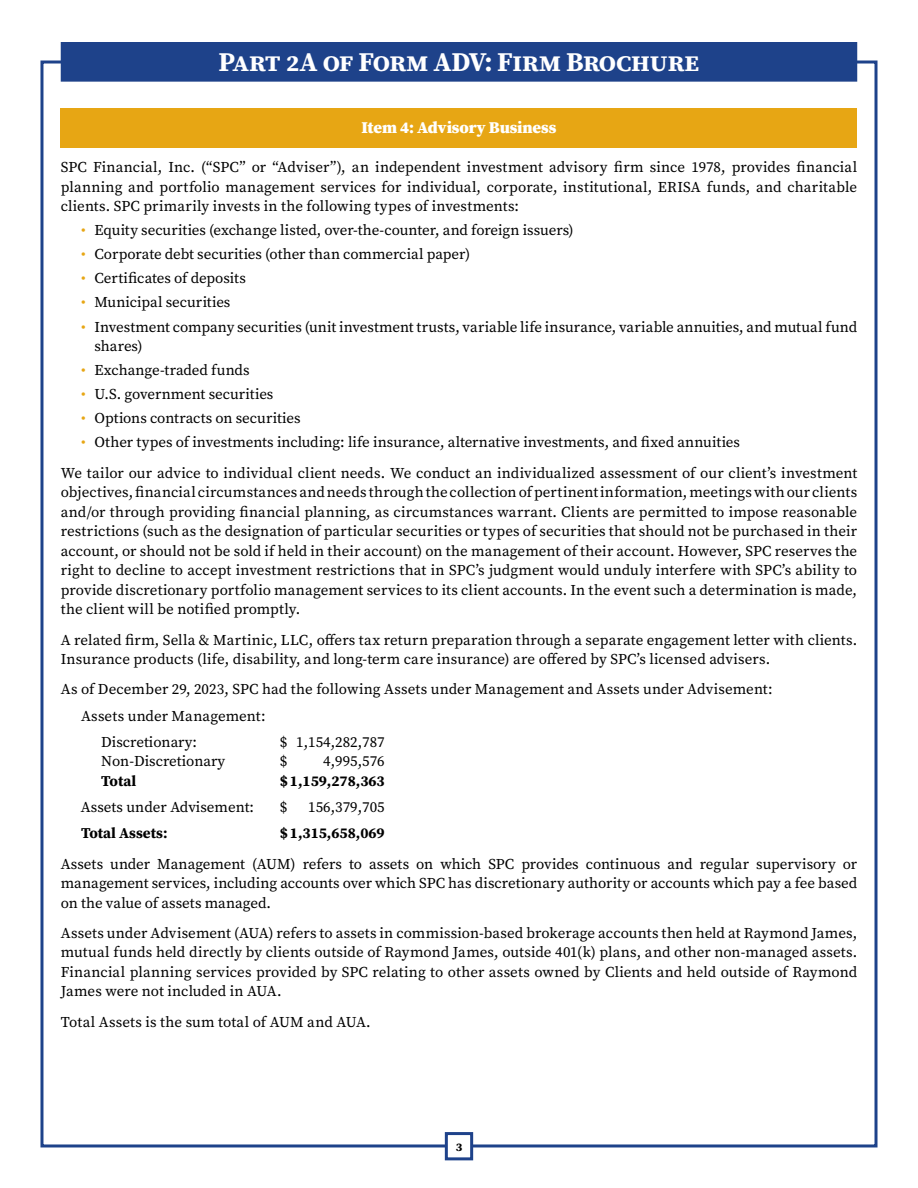
<style>
.page{position:relative;width:918px;height:1188px;background:#fff}
.page>*{position:absolute;margin:0;border:0;box-sizing:border-box;transform-origin:0 0}
.t1{font:700 27px "Source Serif Pro";letter-spacing:-.03em;color:#fff}
.t2{font:900 16.5px "Source Serif Pro";letter-spacing:-.01em;color:#fff}
.t3{font:15px/19.5px "Source Serif Pro";color:#000;text-align:justify}
.t4{font:700 15px "Source Serif Pro";color:#000}
.t5{font:700 13.5px "Source Serif Pro";color:#000}
.s1{color:#e7a614}
</style>
<div class="page">
<div style="left:61px;top:108px;width:796px;height:40px;background:#e7a614"></div>
<div style="left:62px;top:44px;width:794px;height:36px;background:#1e428a"></div>
<div style="left:61px;top:42px;width:796px;height:40px;border:3px solid #1e428a"></div>
<div style="left:445px;top:1132px;width:28px;height:28px;border:3px solid #1e428a"></div>
<h1 class="t1" style="left:219px;top:43px;width:482px">Part 2A of Form ADV: Firm Brochure</h1>
<p class="t2" style="left:362px;top:116px;width:196px">Item 4: Advisory Business</p>
<p class="t3" style="left:61px;top:157px;width:798px">SPC Financial, Inc. (“SPC” or “Adviser”), an independent investment advisory firm since 1978, provides financial planning and portfolio management services for individual, corporate, institutional, ERISA funds, and charitable clients. SPC primarily invests in the following types of investments:</p>
<p class="t3" style="left:81px;top:220px;width:494px"><span class="s1">•</span> Equity securities (exchange listed, over-the-counter, and foreign issuers)</p>
<p class="t3" style="left:81px;top:245px;width:391px"><span class="s1">•</span> Corporate debt securities (other than commercial paper)</p>
<p class="t3" style="left:81px;top:269px;width:166px"><span class="s1">•</span> Certificates of deposits</p>
<p class="t3" style="left:81px;top:293px;width:151px"><span class="s1">•</span> Municipal securities</p>
<p class="t3" style="left:94px;top:317px;width:764px;text-indent:-14px"><span class="s1">•</span> Investment company securities (unit investment trusts, variable life insurance, variable annuities, and mutual fund shares)</p>
<p class="t3" style="left:81px;top:360px;width:170px"><span class="s1">•</span> Exchange-traded funds</p>
<p class="t3" style="left:81px;top:384px;width:194px"><span class="s1">•</span> U.S. government securities</p>
<p class="t3" style="left:81px;top:409px;width:221px"><span class="s1">•</span> Options contracts on securities</p>
<p class="t3" style="left:61px;top:427px;width:798px;line-height:30.3px;text-indent:20px"><span class="s1">•</span> Other types of investments including: life insurance, alternative investments, and fixed annuities<br>We tailor our advice to individual client needs. We conduct an individualized assessment of our client’s investment</p>
<p class="t3" style="left:61px;top:482px;width:798px">objectives, financial circumstances and needs through the collection of pertinent information, meetings with our clients and/or through providing financial planning, as circumstances warrant. Clients are permitted to impose reasonable restrictions (such as the designation of particular securities or types of securities that should not be purchased in their account, or should not be sold if held in their account) on the management of their account. However, SPC reserves the right to decline to accept investment restrictions that in SPC’s judgment would unduly interfere with SPC’s ability to provide discretionary portfolio management services to its client accounts. In the event such a determination is made, the client will be notified promptly.</p>
<p class="t3" style="left:61px;top:630px;width:798px">A related firm, Sella &amp; Martinic, LLC, offers tax return preparation through a separate engagement letter with clients.<br>Insurance products (life, disability, and long-term care insurance) are offered by SPC’s licensed advisers.</p>
<p class="t3" style="left:61px;top:680px;width:713px">As of December 29, 2023, SPC had the following Assets under Management and Assets under Advisement:</p>
<p class="t3" style="left:81px;top:706px;width:186px">Assets under Management:</p>
<p class="t3" style="left:101px;top:732px;width:97px">Discretionary:</p>
<p class="t3" style="left:280px;top:732px;width:107px">$ 1,154,282,787</p>
<p class="t3" style="left:101px;top:752px;width:126px">Non-Discretionary</p>
<p class="t3" style="left:280px;top:752px;width:9px">$</p>
<p class="t3" style="left:323px;top:752px;width:63px">4,995,576</p>
<p class="t4" style="left:101px;top:770px;width:36px">Total</p>
<p class="t4" style="left:280px;top:770px;width:107px">$ 1,159,278,363</p>
<p class="t3" style="left:81px;top:797px;width:175px">Assets under Advisement:</p>
<p class="t3" style="left:280px;top:797px;width:9px">$</p>
<p class="t3" style="left:308px;top:797px;width:78px">156,379,705</p>
<p class="t4" style="left:81px;top:823px;width:88px">Total Assets:</p>
<p class="t4" style="left:280px;top:823px;width:106px">$ 1,315,658,069</p>
<p class="t3" style="left:61px;top:854px;width:798px">Assets under Management (AUM) refers to assets on which SPC provides continuous and regular supervisory or management services, including accounts over which SPC has discretionary authority or accounts which pay a fee based on the value of assets managed.</p>
<p class="t3" style="left:61px;top:923px;width:798px">Assets under Advisement (AUA) refers to assets in commission-based brokerage accounts then held at Raymond James, mutual funds held directly by clients outside of Raymond James, outside 401(k) plans, and other non-managed assets.<br>Financial planning services provided by SPC relating to other assets owned by Clients and held outside of Raymond James were not included in AUA.</p>
<p class="t3" style="left:61px;top:1012px;width:312px">Total Assets is the sum total of AUM and AUA.</p>
<p class="t5" style="left:455px;top:1137px;width:9px">3</p>
</div>
